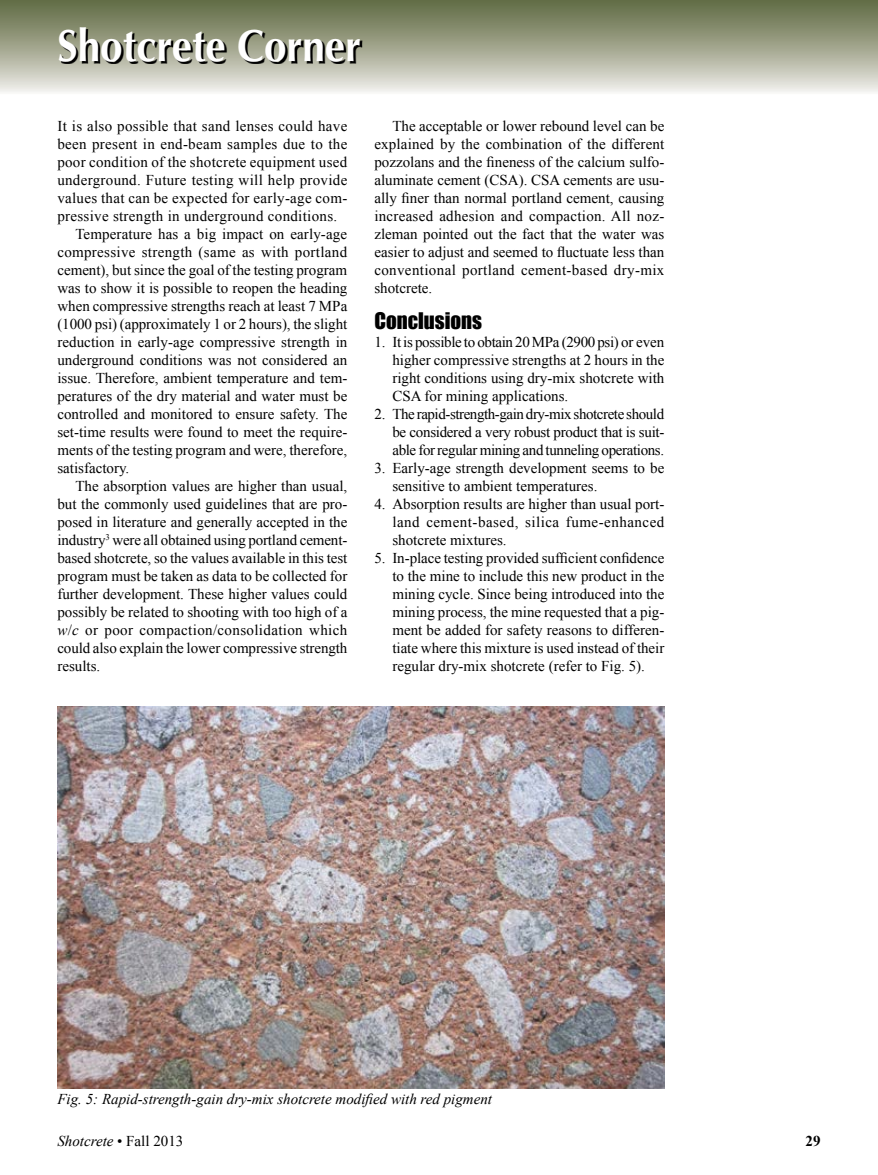
<style>
.page{position:relative;width:878px;height:1175px;background:#fff}
.page>*{position:absolute;margin:0;border:0;box-sizing:border-box;transform-origin:0 0}
.t1{font:700 45px "Optima";color:#fff;scale:.9 1}
.t2{font:21px "Impact";color:#000}
.t3{font:15px/18px "Times New Roman";color:#000;text-align:justify}
.t4{font:15px "Times New Roman";letter-spacing:.02em;color:#000}
.t5{font:italic 15px "Times New Roman";color:#000}
.t6{font:15px "Times New Roman";letter-spacing:.025em;color:#000}
.t7{font:700 15px "Times New Roman";color:#000}
.s1{font-style:italic}
.s2{font-style:normal}
</style>
<div class="page">
<div style="left:0;top:0;width:878px;height:94px;background:linear-gradient(to bottom,#5b653c,#eeece7)"></div>
<svg style="left:61px;top:29px;width:301px;height:35px;background:#6c6e5d"></svg>
<img style="left:57px;top:707px;width:607px;height:382px">
<h1 class="t1" style="left:57px;top:20px;width:339px">Shotcrete Corner</h1>
<p class="t4" style="left:57px;top:116px;width:291px">It is also possible that sand lenses could have</p>
<p class="t4" style="left:57px;top:134px;width:291px">been present in end-beam samples due to the</p>
<p class="t4" style="left:57px;top:152px;width:291px">poor condition of the shotcrete equipment used</p>
<p class="t4" style="left:57px;top:170px;width:291px">underground. Future testing will help provide</p>
<p class="t4" style="left:57px;top:188px;width:291px">values that can be expected for early-age com-</p>
<p class="t4" style="left:57px;top:206px;width:281px">pressive strength in underground conditions.</p>
<p class="t3" style="left:75px;top:225px;width:273px">Temperature has a big impact on early-age</p>
<p class="t4" style="left:57px;top:242px;width:291px">compressive strength (same as with portland</p>
<p class="t3" style="left:57px;top:261px;width:291px">cement), but since the goal of the testing program</p>
<p class="t3" style="left:57px;top:279px;width:291px">was to show it is possible to reopen the heading</p>
<p class="t3" style="left:57px;top:297px;width:291px">when compressive strengths reach at least 7 MPa</p>
<p class="t3" style="left:57px;top:315px;width:291px">(1000 psi) (approximately 1 or 2 hours), the slight</p>
<p class="t3" style="left:57px;top:333px;width:291px">reduction in early-age compressive strength in</p>
<p class="t3" style="left:57px;top:351px;width:291px">underground conditions was not considered an</p>
<p class="t3" style="left:57px;top:369px;width:291px">issue. Therefore, ambient temperature and tem-</p>
<p class="t3" style="left:57px;top:387px;width:291px">peratures of the dry material and water must be</p>
<p class="t3" style="left:57px;top:405px;width:291px">controlled and monitored to ensure safety. The</p>
<p class="t3" style="left:57px;top:423px;width:291px">set-time results were found to meet the require-</p>
<p class="t3" style="left:57px;top:441px;width:291px">ments of the testing program and were, therefore,</p>
<p class="t3" style="left:57px;top:459px;width:73px">satisfactory.</p>
<p class="t3" style="left:75px;top:477px;width:273px">The absorption values are higher than usual,</p>
<p class="t3" style="left:57px;top:495px;width:291px">but the commonly used guidelines that are pro-</p>
<p class="t3" style="left:57px;top:513px;width:291px">posed in literature and generally accepted in the</p>
<p class="t3" style="left:57px;top:531px;width:291px">industry<sup>3</sup> were all obtained using portland cement-</p>
<p class="t3" style="left:57px;top:549px;width:291px">based shotcrete, so the values available in this test</p>
<p class="t3" style="left:57px;top:567px;width:291px">program must be taken as data to be collected for</p>
<p class="t3" style="left:57px;top:585px;width:291px">further development. These higher values could</p>
<p class="t3" style="left:57px;top:603px;width:291px">possibly be related to shooting with too high of a</p>
<p class="t6" style="left:57px;top:620px;width:291px"><span class="s1">w</span>/<span class="s1">c</span> or poor compaction/consolidation which</p>
<p class="t3" style="left:57px;top:639px;width:291px">could also explain the lower compressive strength</p>
<p class="t3" style="left:57px;top:657px;width:44px">results.</p>
<p class="t3" style="left:374px;top:117px;width:291px;text-indent:18px">The acceptable or lower rebound level can be explained by the combination of the different pozzolans and the fineness of the calcium sulfo&shy;aluminate cement (CSA). CSA cements are usu&shy;ally finer than normal portland cement, causing increased adhesion and compaction. All noz&shy;zleman pointed out the fact that the water was easier to adjust and seemed to fluctuate less than conventional portland cement-based dry-mix shotcrete.</p>
<h2 class="t2" style="left:374px;top:304px;width:109px">Conclusions</h2>
<p class="t3" style="left:392px;top:333px;width:273px;text-indent:-18px">1. It is possible to obtain 20 MPa (2900 psi) or even higher compressive strengths at 2 hours in the right conditions using dry-mix shotcrete with CSA for mining applications.</p>
<p class="t3" style="left:392px;top:405px;width:273px;text-indent:-18px">2. The rapid-strength-gain dry-mix shotcrete should be considered a very robust product that is suit&shy;able for regular mining and tunneling operations.</p>
<p class="t3" style="left:392px;top:459px;width:273px;text-indent:-18px">3. Early-age strength development seems to be sensitive to ambient temperatures.</p>
<p class="t3" style="left:392px;top:495px;width:273px;text-indent:-18px">4. Absorption results are higher than usual port&shy;land cement-based, silica fume-enhanced shotcrete mixtures.</p>
<p class="t3" style="left:392px;top:549px;width:273px;text-indent:-18px">5. In-place testing provided sufficient confidence to the mine to include this new product in the mining cycle. Since being introduced into the mining process, the mine requested that a pig&shy;ment be added for safety reasons to differen&shy;tiate where this mixture is used instead of their regular dry-mix shotcrete (refer to Fig. 5).</p>
<p class="t5" style="left:57px;top:1088px;width:436px">Fig. 5: Rapid-strength-gain dry-mix shotcrete modified with red pigment</p>
<p class="t5" style="left:57px;top:1130px;width:127px">Shotcrete <span class="s2">• Fall 2013</span></p>
<p class="t7" style="left:805px;top:1130px;width:16px">29</p>
</div>
